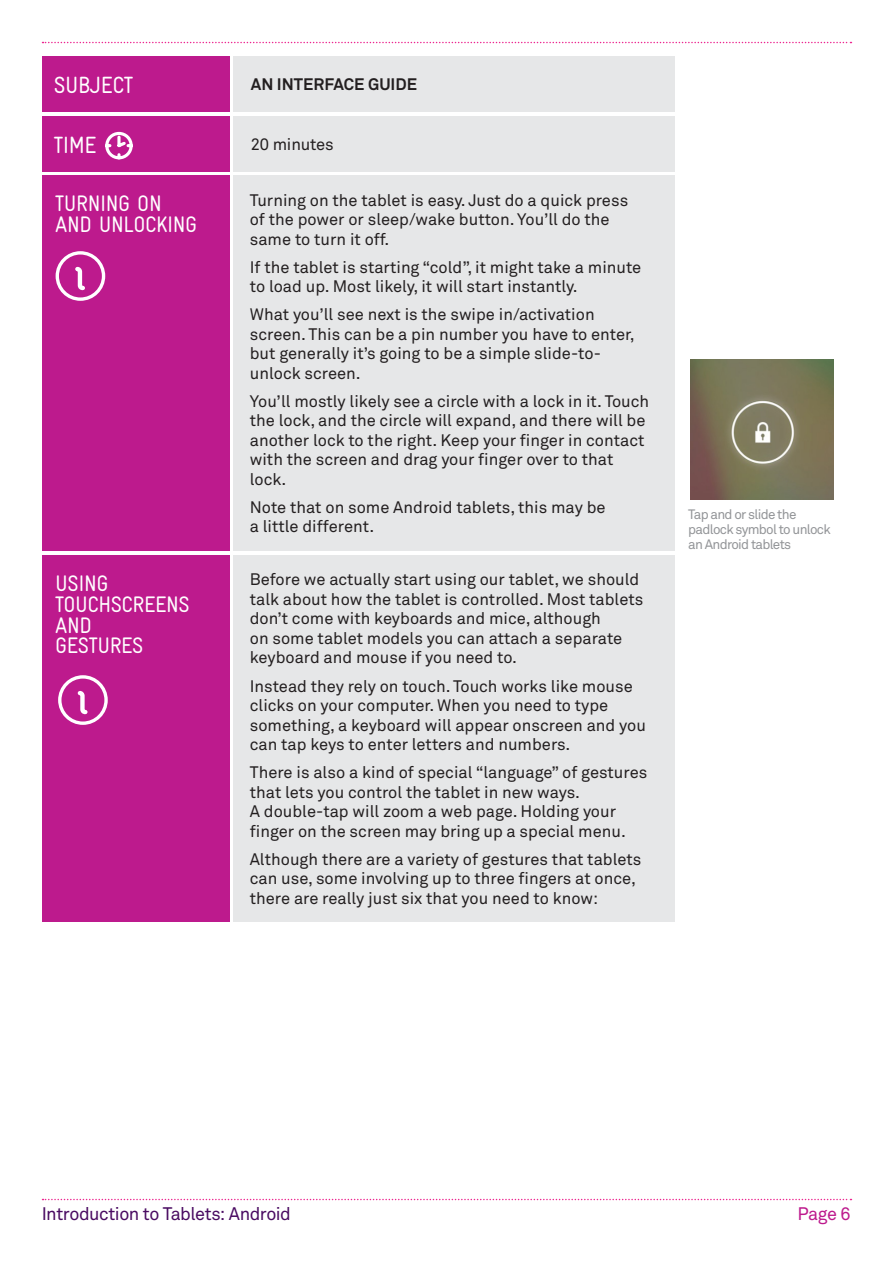
<style>
.page{position:relative;width:893px;height:1263px;background:#fff}
.page>*{position:absolute;margin:0;border:0;box-sizing:border-box;transform-origin:0 0}
.t1{font:condensed 23.55px "Gravur";letter-spacing:-.02em;color:#fff}
.t2{font:condensed 22.5px/21px "Gravur";letter-spacing:-.02em;color:#fff}
.t3{font:18px "Akkurat";letter-spacing:-.025em;color:#4a0c62}
.t4{font:18px "Akkurat";color:#bd1a8d}
.t5{font:16.5px/19.5px "Akkurat";color:#231f20}
.t6{font:700 16.5px "Akkurat";color:#231f20}
.t7{font:13.5px/15px "Akkurat";letter-spacing:-.05em;color:#939598}
</style>
<div class="page">
<svg style="left:43px;top:42px;width:808px;height:1px"></svg>
<svg style="left:43px;top:1199px;width:808px;height:1px"></svg>
<div style="left:234px;top:175px;width:441px;height:375px;background:#e6e7e8"></div>
<div style="left:234px;top:555px;width:441px;height:366px;background:#e6e7e8"></div>
<div style="left:43px;top:175px;width:187px;height:375px;background:#bd1a8d"></div>
<div style="left:43px;top:555px;width:187px;height:366px;background:#bd1a8d"></div>
<div style="left:43px;top:56px;width:187px;height:56px;background:#bd1a8d"></div>
<div style="left:43px;top:116px;width:187px;height:55px;background:#bd1a8d"></div>
<svg style="left:105px;top:131px;width:28px;height:29px"></svg>
<div style="left:234px;top:56px;width:441px;height:56px;background:#e6e7e8"></div>
<div style="left:234px;top:116px;width:441px;height:55px;background:#e6e7e8"></div>
<img style="left:690px;top:360px;width:144px;height:139px">
<svg style="left:56px;top:251px;width:49px;height:50px"></svg>
<svg style="left:58px;top:675px;width:50px;height:50px"></svg>
<h1 class="t1" style="left:54px;top:72px;width:81px">SUBJECT</h1>
<p class="t6" style="left:251px;top:74px;width:168px">AN INTERFACE GUIDE</p>
<h1 class="t1" style="left:54px;top:132px;width:44px">TIME</h1>
<p class="t5" style="left:251px;top:135px;width:84px">20 minutes</p>
<h2 class="t2" style="left:55px;top:193px;width:144px">TURNING ON<br>AND UNLOCKING</h2>
<p class="t5" style="left:250px;top:191px;width:380px">Turning on the tablet is easy. Just do a quick press of the power or sleep/wake button. You’ll do the same to turn it off.</p>
<p class="t5" style="left:250px;top:258px;width:393px">If the tablet is starting “cold”, it might take a minute to load up. Most likely, it will start instantly.</p>
<p class="t5" style="left:250px;top:305px;width:386px">What you’ll see next is the swipe in/activation screen. This can be a pin number you have to enter, but generally it’s going to be a simple slide-to&shy;unlock screen.</p>
<p class="t5" style="left:250px;top:392px;width:401px">You’ll mostly likely see a circle with a lock in it. Touch the lock, and the circle will expand, and there will be another lock to the right. Keep your finger in contact with the screen and drag your finger over to that lock.</p>
<p class="t5" style="left:250px;top:498px;width:357px">Note that on some Android tablets, this may be a little different.</p>
<p class="t7" style="left:688px;top:507px;width:144px">Tap and or slide the padlock symbol to unlock an Android tablets</p>
<h2 class="t2" style="left:55px;top:572px;width:136px">USING<br>TOUCHSCREENS<br>AND<br>GESTURES</h2>
<p class="t5" style="left:250px;top:570px;width:395px">Before we actually start using our tablet, we should talk about how the tablet is controlled. Most tablets don’t come with keyboards and mice, although<br>on some tablet models you can attach a separate keyboard and mouse if you need to.</p>
<p class="t5" style="left:250px;top:676px;width:398px">Instead they rely on touch. Touch works like mouse clicks on your computer. When you need to type something, a keyboard will appear onscreen and you can tap keys to enter letters and numbers.</p>
<p class="t5" style="left:250px;top:763px;width:399px">There is also a kind of special “language” of gestures that lets you control the tablet in new ways.<br>A double-tap will zoom a web page. Holding your finger on the screen may bring up a special menu.</p>
<p class="t5" style="left:250px;top:849px;width:393px">Although there are a variety of gestures that tablets can use, some involving up to three fingers at once, there are really just six that you need to know:</p>
<p class="t3" style="left:42px;top:1203px;width:251px">Introduction to Tablets: Android</p>
<p class="t4" style="left:797px;top:1203px;width:55px">Page 6</p>
</div>
